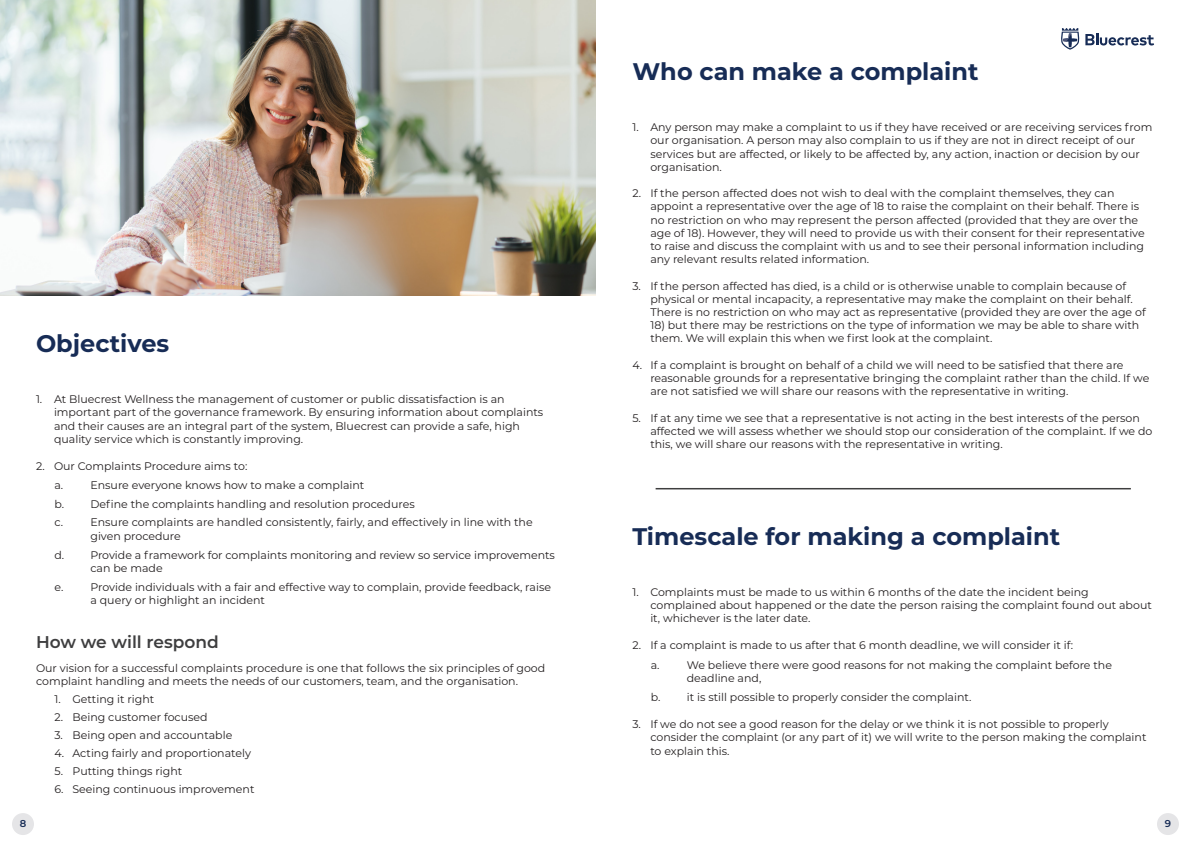
<style>
.page{position:relative;width:1191px;height:842px;background:#fff}
.page>*{position:absolute;margin:0;border:0;box-sizing:border-box;transform-origin:0 0}
.t1{font:700 24px "Montserrat";color:#172c56}
.t2{font:600 17px "Montserrat";color:#3e3e3f}
.t3{font:11px/13.2px "Montserrat";color:#231f20}
.t4{font:600 10px "Montserrat";color:#172c56}
</style>
<div class="page">
<div style="left:12px;top:813px;width:22px;height:22px;background:#e5e5e7;border-radius:50%"></div>
<div style="left:1157px;top:813px;width:22px;height:22px;background:#e5e5e7;border-radius:50%"></div>
<svg style="left:1061px;top:28px;width:93px;height:22px"></svg>
<img style="left:0;top:0;width:595px;height:295px">
<hr style="left:655px;top:488px;width:475px;height:1px;background:#3e3e3f">
<p class="t1" style="left:36px;top:326px;width:135px">Objectives</p>
<p class="t3" style="left:54px;top:392px;width:491px;text-indent:-18px">1. At Bluecrest Wellness the management of customer or public dissatisfaction is an important part of the governance framework. By ensuring information about complaints and their causes are an integral part of the system, Bluecrest can provide a safe, high quality service which is constantly improving.</p>
<p class="t3" style="left:36px;top:459px;width:213px">2. Our Complaints Procedure aims to:</p>
<p class="t3" style="left:54px;top:478px;width:10px">a.</p>
<p class="t3" style="left:90px;top:478px;width:275px">Ensure everyone knows how to make a complaint</p>
<p class="t3" style="left:54px;top:497px;width:362px">b. Define the complaints handling and resolution procedures</p>
<p class="t3" style="left:54px;top:515px;width:10px">c.</p>
<p class="t3" style="left:90px;top:515px;width:444px">Ensure complaints are handled consistently, fairly, and effectively in line with the given procedure</p>
<p class="t3" style="left:90px;top:548px;width:466px;text-indent:-36px">d. Provide a framework for complaints monitoring and review so service improvements can be made</p>
<p class="t3" style="left:54px;top:580px;width:10px">e.</p>
<p class="t3" style="left:90px;top:580px;width:462px">Provide individuals with a fair and effective way to complain, provide feedback, raise a query or highlight an incident</p>
<p class="t2" style="left:36px;top:629px;width:184px">How we will respond</p>
<p class="t3" style="left:36px;top:661px;width:511px">Our vision for a successful complaints procedure is one that follows the six principles of good complaint handling and meets the needs of our customers, team, and the organisation.</p>
<p class="t3" style="left:54px;top:692px;width:101px">1. Getting it right</p>
<p class="t3" style="left:54px;top:710px;width:155px">2. Being customer focused</p>
<p class="t3" style="left:54px;top:728px;width:179px">3. Being open and accountable</p>
<p class="t3" style="left:54px;top:746px;width:198px">4. Acting fairly and proportionately</p>
<p class="t3" style="left:54px;top:764px;width:129px">5. Putting things right</p>
<p class="t3" style="left:54px;top:782px;width:201px">6. Seeing continuous improvement</p>
<p class="t1" style="left:632px;top:54px;width:348px">Who can make a complaint</p>
<p class="t3" style="left:650px;top:120px;width:503px;text-indent:-18px">1. Any person may make a complaint to us if they have received or are receiving services from our organisation. A person may also complain to us if they are not in direct receipt of our services but are affected, or likely to be affected by, any action, inaction or decision by our organisation.</p>
<p class="t3" style="left:650px;top:186px;width:496px;text-indent:-18px">2. If the person affected does not wish to deal with the complaint themselves, they can appoint a representative over the age of 18 to raise the complaint on their behalf. There is no restriction on who may represent the person affected (provided that they are over the age of 18). However, they will need to provide us with their consent for their representative to raise and discuss the complaint with us and to see their personal information including any relevant results related information.</p>
<p class="t3" style="left:650px;top:279px;width:497px;text-indent:-18px">3. If the person affected has died, is a child or is otherwise unable to complain because of physical or mental incapacity, a representative may make the complaint on their behalf.<br>There is no restriction on who may act as representative (provided they are over the age of</p>
<p class="t3" style="left:650px;top:318px;width:490px">18) but there may be restrictions on the type of information we may be able to share with them. We will explain this when we first look at the complaint.</p>
<p class="t3" style="left:650px;top:358px;width:500px;text-indent:-18px">4. If a complaint is brought on behalf of a child we will need to be satisfied that there are reasonable grounds for a representative bringing the complaint rather than the child. If we are not satisfied we will share our reasons with the representative in writing.</p>
<p class="t3" style="left:650px;top:411px;width:503px;text-indent:-18px">5. If at any time we see that a representative is not acting in the best interests of the person affected we will assess whether we should stop our consideration of the complaint. If we do this, we will share our reasons with the representative in writing.</p>
<p class="t1" style="left:632px;top:519px;width:429px">Timescale for making a complaint</p>
<p class="t3" style="left:650px;top:585px;width:503px;text-indent:-18px">1. Complaints must be made to us within 6 months of the date the incident being complained about happened or the date the person raising the complaint found out about it, whichever is the later date.</p>
<p class="t3" style="left:632px;top:638px;width:442px">2. If a complaint is made to us after that 6 month deadline, we will consider it if:</p>
<p class="t3" style="left:651px;top:658px;width:10px">a.</p>
<p class="t3" style="left:687px;top:658px;width:427px">We believe there were good reasons for not making the complaint before the deadline and,</p>
<p class="t3" style="left:651px;top:690px;width:322px">b. it is still possible to properly consider the complaint.</p>
<p class="t3" style="left:650px;top:717px;width:497px;text-indent:-18px">3. If we do not see a good reason for the delay or we think it is not possible to properly consider the complaint (or any part of it) we will write to the person making the complaint to explain this.</p>
<p class="t4" style="left:20px;top:817px;width:8px">8</p>
<p class="t4" style="left:1164px;top:817px;width:8px">9</p>
</div>
